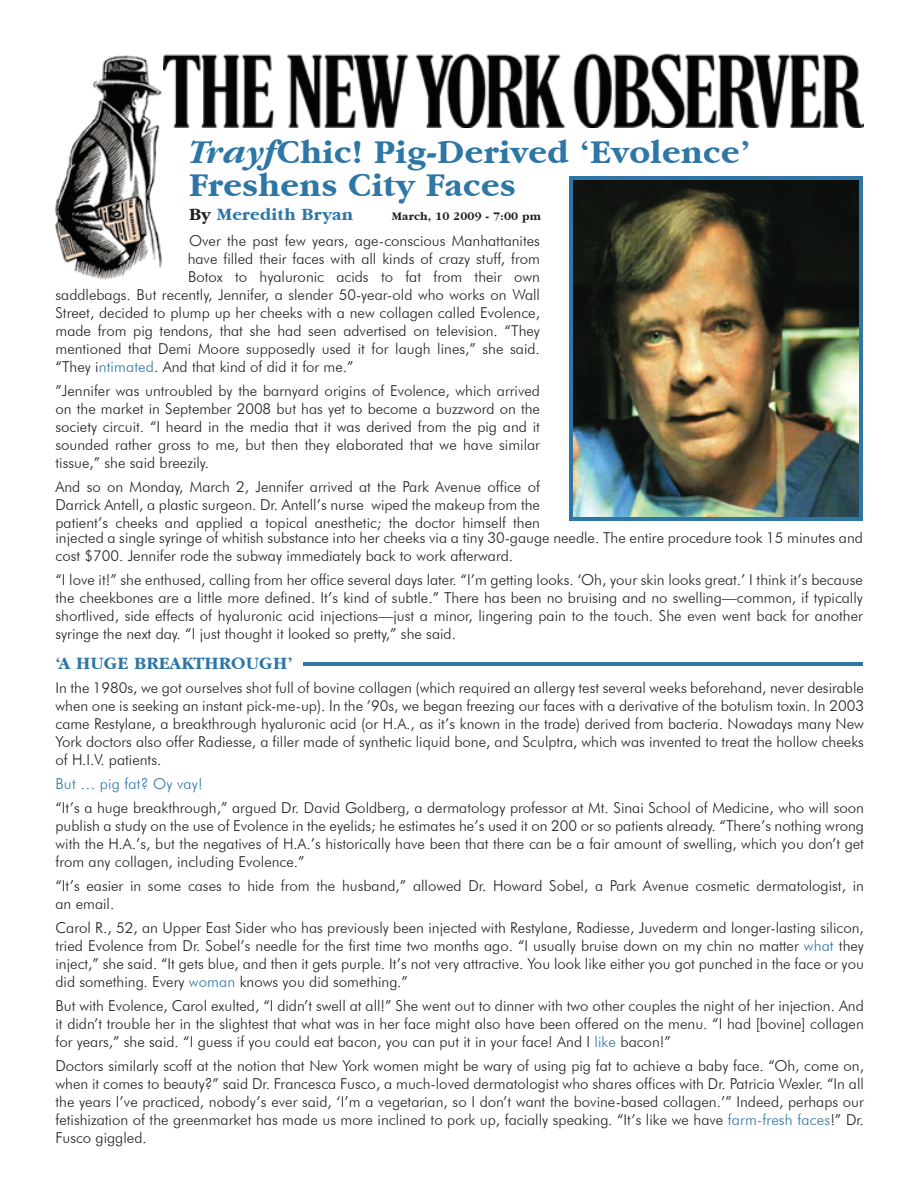
<style>
.page{position:relative;width:918px;height:1188px;background:#fff}
.page>*{position:absolute;margin:0;border:0;box-sizing:border-box;transform-origin:0 0}
.t1{font:700 34.5px/33px "Garamond IT Cby BT";letter-spacing:.01em;color:#2d76a5}
.t2{font:700 18px "Garamond IT Cby BT";letter-spacing:.01em;color:#2d76a5}
.t3{font:300 15px/18px "Futura BT";color:#231f20;text-align:justify}
.t4{font:300 15px "Futura BT";letter-spacing:.01em;color:#2d76a5}
.t5{font:700 12px "Garamond IT Cby BT";letter-spacing:.01em;color:#231f20}
.s1{font-style:italic}
.s2{color:#231f20}
.s3{color:#2d76a5}
</style>
<div class="page">
<img style="left:164px;top:53px;width:700px;height:75px">
<img style="left:55px;top:55px;width:107px;height:225px">
<div style="left:570px;top:177px;width:293px;height:344px;background:linear-gradient(to right,#2d76a5,#2d76a5)"></div>
<img style="left:574px;top:181px;width:285px;height:336px">
<hr style="left:303px;top:662px;width:560px;height:3px;background:#2d76a5">
<h1 class="t1" style="left:189px;top:135px;width:563px"><span class="s1">Trayf</span>Chic! Pig-Derived ‘Evolence’<br>Freshens City Faces</h1>
<p class="t2" style="left:189px;top:204px;width:166px"><span class="s2">By</span> Meredith Bryan</p>
<p class="t5" style="left:392px;top:209px;width:151px">March, 10 2009 - 7:00 pm</p>
<p class="t3" style="left:189px;top:231px;width:352px">Over the past few years, age-conscious Manhattanites</p>
<p class="t3" style="left:188px;top:249px;width:354px">have filled their faces with all kinds of crazy stuff, from</p>
<p class="t3" style="left:188px;top:267px;width:353px">Botox to hyaluronic acids to fat from their own</p>
<p class="t3" style="left:56px;top:285px;width:486px">saddlebags. But recently, Jennifer, a slender 50-year-old who works on Wall</p>
<p class="t3" style="left:56px;top:303px;width:486px">Street, decided to plump up her cheeks with a new collagen called Evolence,</p>
<p class="t3" style="left:56px;top:321px;width:486px">made from pig tendons, that she had seen advertised on television. “They</p>
<p class="t3" style="left:56px;top:339px;width:486px">mentioned that Demi Moore supposedly used it for laugh lines,” she said.</p>
<p class="t3" style="left:56px;top:357px;width:300px">“They i<span class="s3">ntimated</span>. And that kind of did it for me.”</p>
<p class="t3" style="left:56px;top:381px;width:486px">”Jennifer was untroubled by the barnyard origins of Evolence, which arrived on the market in September 2008 but has yet to become a buzzword on the society circuit. “I heard in the media that it was derived from the pig and it sounded rather gross to me, but then they elaborated that we have similar tissue,” she said breezily.</p>
<p class="t3" style="left:56px;top:477px;width:486px">And so on Monday, March 2, Jennifer arrived at the Park Avenue office of Darrick Antell, a plastic surgeon. Dr. Antell’s nurse wiped the makeup from the patient’s cheeks and applied a topical anesthetic; the doctor himself then</p>
<p class="t3" style="left:56px;top:529px;width:809px">injected a single syringe of whitish substance into her cheeks via a tiny 30-gauge needle. The entire procedure took 15 minutes and cost $700. Jennifer rode the subway immediately back to work afterward.</p>
<p class="t3" style="left:56px;top:571px;width:809px">“I love it!” she enthused, calling from her office several days later. “I’m getting looks. ‘Oh, your skin looks great.’ I think it’s because the cheekbones are a little more defined. It’s kind of subtle.” There has been no bruising and no swelling—common, if typically shortlived, side effects of hyaluronic acid injections—just a minor, lingering pain to the touch. She even went back for another syringe the next day. “I just thought it looked so pretty,” she said.</p>
<p class="t2" style="left:56px;top:653px;width:239px">‘A HUGE BREAKTHROUGH’</p>
<p class="t3" style="left:56px;top:678px;width:810px">In the 1980s, we got ourselves shot full of bovine collagen (which required an allergy test several weeks beforehand, never desirable when one is seeking an instant pick-me-up). In the ’90s, we began freezing our faces with a derivative of the botulism toxin. In 2003 came Restylane, a breakthrough hyaluronic acid (or H.A., as it’s known in the trade) derived from bacteria. Nowadays many New York doctors also offer Radiesse, a filler made of synthetic liquid bone, and Sculptra, which was invented to treat the hollow cheeks of H.I.V. patients.</p>
<p class="t4" style="left:56px;top:774px;width:149px">But … pig fat? Oy vay!</p>
<p class="t3" style="left:56px;top:798px;width:810px">“It’s a huge breakthrough,” argued Dr. David Goldberg, a dermatology professor at Mt. Sinai School of Medicine, who will soon publish a study on the use of Evolence in the eyelids; he estimates he’s used it on 200 or so patients already. “There’s nothing wrong with the H.A.’s, but the negatives of H.A.’s historically have been that there can be a fair amount of swelling, which you don’t get from any collagen, including Evolence.”</p>
<p class="t3" style="left:56px;top:876px;width:810px">“It’s easier in some cases to hide from the husband,” allowed Dr. Howard Sobel, a Park Avenue cosmetic dermatologist, in an email.</p>
<p class="t3" style="left:56px;top:918px;width:810px">Carol R., 52, an Upper East Sider who has previously been injected with Restylane, Radiesse, Juvederm and longer-lasting silicon, tried Evolence from Dr. Sobel’s needle for the first time two months ago. “I usually bruise down on my chin no matter <span class="s3">what</span> they inject,” she said. “It gets blue, and then it gets purple. It’s not very attractive. You look like either you got punched in the face or you did something. Every <span class="s3">woman</span> knows you did something.”</p>
<p class="t3" style="left:56px;top:996px;width:810px">But with Evolence, Carol exulted, “I didn’t swell at all!” She went out to dinner with two other couples the night of her injection. And it didn’t trouble her in the slightest that what was in her face might also have been offered on the menu. “I had [bovine] collagen for years,” she said. “I guess if you could eat bacon, you can put it in your face! And I <span class="s3">like</span> bacon!”</p>
<p class="t3" style="left:56px;top:1056px;width:810px">Doctors similarly scoff at the notion that New York women might be wary of using pig fat to achieve a baby face. “Oh, come on, when it comes to beauty?” said Dr. Francesca Fusco, a much-loved dermatologist who shares offices with Dr. Patricia Wexler. “In all the years I’ve practiced, nobody’s ever said, ‘I’m a vegetarian, so I don’t want the bovine-based collagen.’” Indeed, perhaps our fetishization of the greenmarket has made us more inclined to pork up, facially speaking. “It’s like we have <span class="s3">farm-fresh faces</span>!” Dr.<br>Fusco giggled.</p>
</div>
